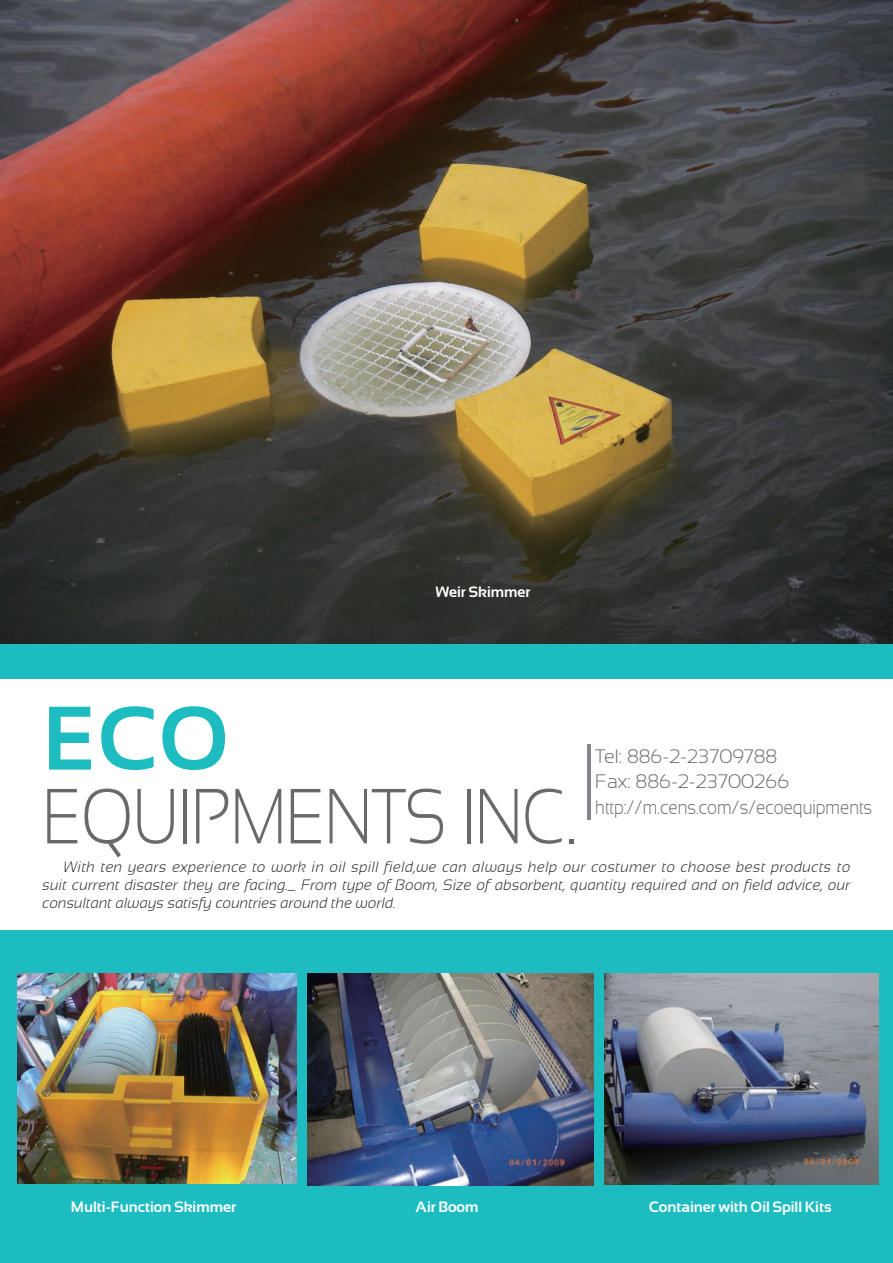
<style>
.page{position:relative;width:893px;height:1263px;background:#fff}
.page>*{position:absolute;margin:0;border:0;box-sizing:border-box;transform-origin:0 0}
.t1{font:700 90px "Sansation";color:#1cbcc1}
.t2{font:300 78px "Sansation";color:#69696c;scale:.83 1}
.t3{font:300 19.5px/25.5px "Sansation";color:#69696c}
.t4{font:italic 300 15px/18px "Sansation";color:#231f20;text-align:justify}
.t5{font:700 15px "Sansation";color:#fff}
</style>
<div class="page">
<div style="left:0;top:643px;width:893px;height:620px;background:#1cbcc1"></div>
<div style="left:0;top:679px;width:893px;height:251px;background:#fff"></div>
<hr style="left:587px;top:744px;width:3px;height:76px;background:#83878b">
<img style="left:0;top:0;width:893px;height:643px">
<img style="left:17px;top:973px;width:280px;height:211px">
<img style="left:308px;top:973px;width:285px;height:212px">
<img style="left:605px;top:973px;width:273px;height:212px">
<p class="t5" style="left:436px;top:584px;width:96px">Weir Skimmer</p>
<h1 class="t1" style="left:43px;top:688px;width:188px">Eco</h1>
<h2 class="t2" style="left:43px;top:773px;width:645px">Equipments Inc.</h2>
<h3 class="t3" style="left:595px;top:743px;width:278px">Tel: 886-2-23709788<br>Fax: 886-2-23700266 http://m.cens.com/s/ecoequipments</h3>
<p class="t4" style="left:43px;top:858px;width:809px;text-indent:21px">With ten years experience to work in oil spill field,we can always help our costumer to choose best products to suit current disaster they are facing._ From type of Boom, Size of absorbent, quantity required and on field advice, our consultant always satisfy countries around the world.</p>
<p class="t5" style="left:71px;top:1199px;width:167px">Multi-Function Skimmer</p>
<p class="t5" style="left:416px;top:1199px;width:65px">Air Boom</p>
<p class="t5" style="left:649px;top:1199px;width:184px">Container with Oil Spill Kits</p>
</div>
